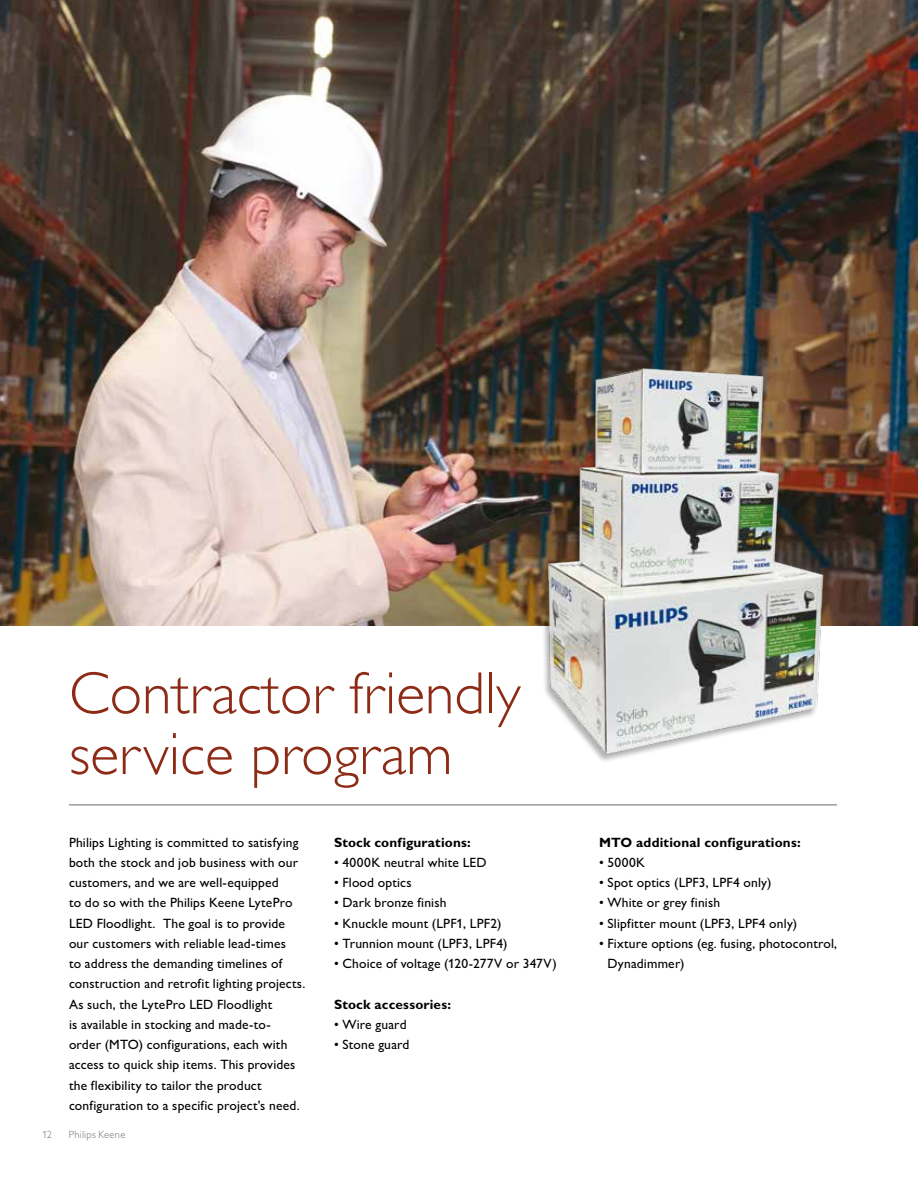
<style>
.page{position:relative;width:918px;height:1188px;background:#fff}
.page>*{position:absolute;margin:0;border:0;box-sizing:border-box;transform-origin:0 0}
.t1{font:300 60px/60.8px "Gill Sans Alt One";color:#8d2b16}
.t2{font:13.5px/20.2px "Gill Sans Alt One";letter-spacing:.015em;color:#000}
.t3{font:700 13.5px "Gill Sans Alt One";letter-spacing:.015em;color:#000}
.t4{font:300 10.5px "Gill Sans Alt One";letter-spacing:.02em;color:#6e6f70}
</style>
<div class="page">
<hr style="left:69px;top:804px;width:768px;height:2px;background:#9b9d9f">
<img style="left:0;top:0;width:918px;height:626px">
<img style="left:532px;top:351px;width:305px;height:410px">
<h1 class="t1" style="left:69px;top:663px;width:453px">Contractor friendly service program</h1>
<p class="t2" style="left:69px;top:832px;width:238px">Philips Lighting is committed to satisfying both the stock and job business with our customers, and we are well-equipped<br>to do so with the Philips Keene LytePro LED Floodlight. The goal is to provide our customers with reliable lead-times<br>to address the demanding timelines of construction and retrofit lighting projects.<br>As such, the LytePro LED Floodlight<br>is available in stocking and made-to&shy;order (MTO) configurations, each with access to quick ship items. This provides the flexibility to tailor the product configuration to a specific project’s need.</p>
<p class="t3" style="left:334px;top:833px;width:138px">Stock configurations:</p>
<p class="t2" style="left:334px;top:852px;width:154px">• 4000K neutral white LED</p>
<p class="t2" style="left:334px;top:872px;width:79px">• Flood optics</p>
<p class="t2" style="left:334px;top:892px;width:114px">• Dark bronze finish</p>
<p class="t2" style="left:334px;top:913px;width:169px">• Knuckle mount (LPF1, LPF2)</p>
<p class="t2" style="left:334px;top:933px;width:175px">• Trunnion mount (LPF3, LPF4)</p>
<p class="t2" style="left:334px;top:953px;width:224px">• Choice of voltage (120-277V or 347V)</p>
<p class="t3" style="left:334px;top:995px;width:119px">Stock accessories:</p>
<p class="t2" style="left:334px;top:1014px;width:74px">• Wire guard</p>
<p class="t2" style="left:334px;top:1034px;width:77px">• Stone guard</p>
<p class="t4" style="left:42px;top:1128px;width:12px">12</p>
<p class="t4" style="left:69px;top:1128px;width:58px">Philips Keene</p>
<p class="t3" style="left:599px;top:833px;width:203px">MTO additional configurations:</p>
<p class="t2" style="left:599px;top:852px;width:48px">• 5000K</p>
<p class="t2" style="left:599px;top:872px;width:174px">• Spot optics (LPF3, LPF4 only)</p>
<p class="t2" style="left:599px;top:892px;width:123px">• White or grey finish</p>
<p class="t2" style="left:599px;top:913px;width:200px">• Slipfitter mount (LPF3, LPF4 only)</p>
<p class="t2" style="left:608px;top:933px;width:231px;text-indent:-9px">• Fixture options (eg. fusing, photocontrol,<br>Dynadimmer)</p>
</div>
